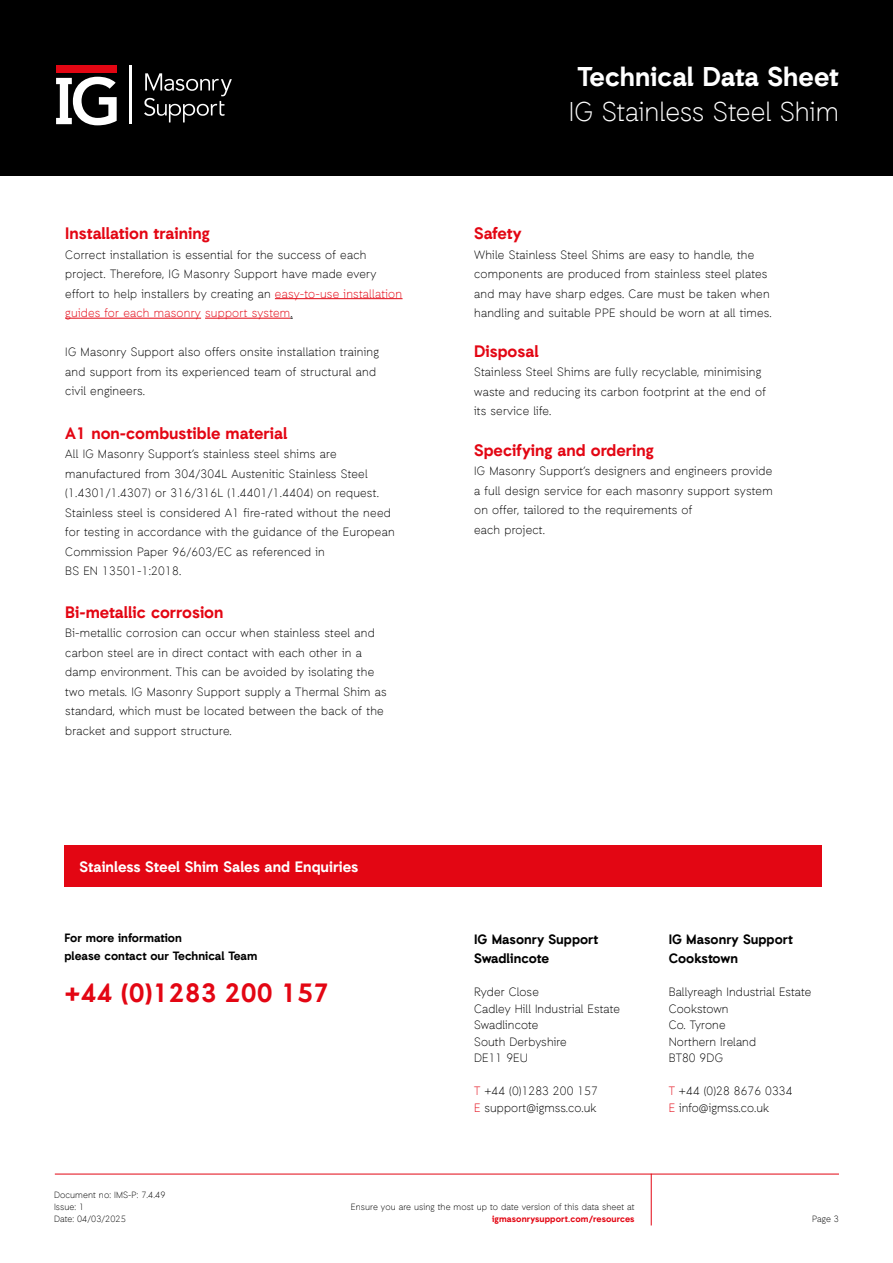
<style>
.page{position:relative;width:893px;height:1263px;background:#fff}
.page>*{position:absolute;margin:0;border:0;box-sizing:border-box;transform-origin:0 0}
.t1{font:300 27px "Auxilia";color:#fff}
.t2{font:700 27px "Auxilia";color:#fff}
.t3{font:700 26.4px "Auxilia";color:#e30613}
.t4{font:700 16.5px "Auxilia";color:#e30613}
.t5{font:700 15px "Auxilia";color:#fff}
.t6{font:700 13.5px/19.5px "Auxilia";color:#000}
.t7{font:300 12px/19.5px "Auxilia";letter-spacing:.02em;color:#000}
.t8{font:700 12px/18px "Auxilia";color:#000}
.t9{font:300 9px/12px "Auxilia";letter-spacing:.01em;color:#000}
.t10{font:700 9px "Auxilia";letter-spacing:.01em;color:#e30613}
.s1{color:#e30613}
</style>
<div class="page">
<div style="left:64px;top:845px;width:758px;height:42px;background:#e30613"></div>
<hr style="left:275px;top:298px;width:128px;height:1px;background:#e30613">
<hr style="left:65px;top:318px;width:136px;height:1px;background:#e30613">
<hr style="left:205px;top:318px;width:85px;height:1px;background:#e30613">
<div style="left:0;top:0;width:893px;height:175px;background:#000"></div>
<div style="left:56px;top:65px;width:61px;height:7px;background:#e30613"></div>
<svg style="left:56px;top:77px;width:61px;height:48px"></svg>
<hr style="left:130px;top:65px;width:2px;height:59px;background:#fff">
<svg style="left:144px;top:73px;width:88px;height:49px"></svg>
<hr style="left:55px;top:1174px;width:784px;height:1px;background:#e30613">
<hr style="left:651px;top:1174px;width:1px;height:51px;background:#e30613">
<h3 class="t4" style="left:65px;top:223px;width:146px">Installation training</h3>
<p class="t7" style="left:65px;top:245px;width:338px">Correct installation is essential for the success of each project. Therefore, IG Masonry Support have made every effort to help installers by creating an <span class="s1">easy-to-use installation guides for each masonry support system</span>.</p>
<p class="t7" style="left:65px;top:342px;width:315px">IG Masonry Support also offers onsite installation training and support from its experienced team of structural and civil engineers.</p>
<h3 class="t4" style="left:65px;top:423px;width:224px">A1 non-combustible material</h3>
<p class="t7" style="left:65px;top:444px;width:331px">All IG Masonry Support’s stainless steel shims are manufactured from 304/304L Austenitic Stainless Steel (1.4301/1.4307) or 316/316L (1.4401/1.4404) on request.<br>Stainless steel is considered A1 fire-rated without the need for testing in accordance with the guidance of the European Commission Paper 96/603/EC as referenced in<br>BS EN 13501-1:2018.</p>
<h3 class="t4" style="left:65px;top:602px;width:160px">Bi-metallic corrosion</h3>
<p class="t7" style="left:65px;top:623px;width:323px">Bi-metallic corrosion can occur when stainless steel and carbon steel are in direct contact with each other in a damp environment. This can be avoided by isolating the two metals. IG Masonry Support supply a Thermal Shim as standard, which must be located between the back of the bracket and support structure.</p>
<p class="t5" style="left:80px;top:857px;width:280px">Stainless Steel Shim Sales and Enquiries</p>
<h1 class="t2" style="left:577px;top:60px;width:263px">Technical Data Sheet</h1>
<h1 class="t1" style="left:569px;top:95px;width:271px">IG Stainless Steel Shim</h1>
<h3 class="t4" style="left:474px;top:223px;width:49px">Safety</h3>
<p class="t7" style="left:474px;top:245px;width:299px">While Stainless Steel Shims are easy to handle, the components are produced from stainless steel plates and may have sharp edges. Care must be taken when handling and suitable PPE should be worn at all times.</p>
<h3 class="t4" style="left:474px;top:341px;width:66px">Disposal</h3>
<p class="t7" style="left:474px;top:362px;width:293px">Stainless Steel Shims are fully recyclable, minimising waste and reducing its carbon footprint at the end of its service life.</p>
<h3 class="t4" style="left:474px;top:440px;width:181px">Specifying and ordering</h3>
<p class="t7" style="left:474px;top:461px;width:300px">IG Masonry Support’s designers and engineers provide a full design service for each masonry support system on offer, tailored to the requirements of<br>each project.</p>
<p class="t8" style="left:64px;top:929px;width:194px">For more information<br>please contact our Technical Team</p>
<p class="t6" style="left:669px;top:929px;width:126px">IG Masonry Support<br>Cookstown</p>
<p class="t7" style="left:669px;top:983px;width:144px;line-height:16.5px">Ballyreagh Industrial Estate<br>Cookstown<br>Co. Tyrone<br>Northern Ireland<br>BT80 9DG</p>
<p class="t7" style="left:669px;top:1082px;width:125px;line-height:16.5px"><span class="s1">T</span> +44 (0)28 8676 0334<br><span class="s1">E</span> info@igmss.co.uk</p>
<p class="t6" style="left:474px;top:929px;width:126px">IG Masonry Support<br>Swadlincote</p>
<p class="t7" style="left:474px;top:983px;width:147px;line-height:16.5px">Ryder Close<br>Cadley Hill Industrial Estate<br>Swadlincote<br>South Derbyshire<br>DE11 9EU</p>
<p class="t7" style="left:474px;top:1082px;width:125px;line-height:16.5px"><span class="s1">T</span> +44 (0)1283 200 157<br><span class="s1">E</span> support@igmss.co.uk</p>
<h2 class="t3" style="left:65px;top:977px;width:266px">+44 (0)1283 200 157</h2>
<p class="t9" style="left:54px;top:1188px;width:113px">Document no: IMS-P: 7.4.49<br>Issue: 1<br>Date: 04/03/2025</p>
<p class="t9" style="left:351px;top:1200px;width:285px">Ensure you are using the most up to date version of this data sheet at</p>
<p class="t10" style="left:492px;top:1213px;width:144px">igmasonrysupport.com/resources</p>
<p class="t9" style="left:812px;top:1212px;width:28px">Page 3</p>
</div>
